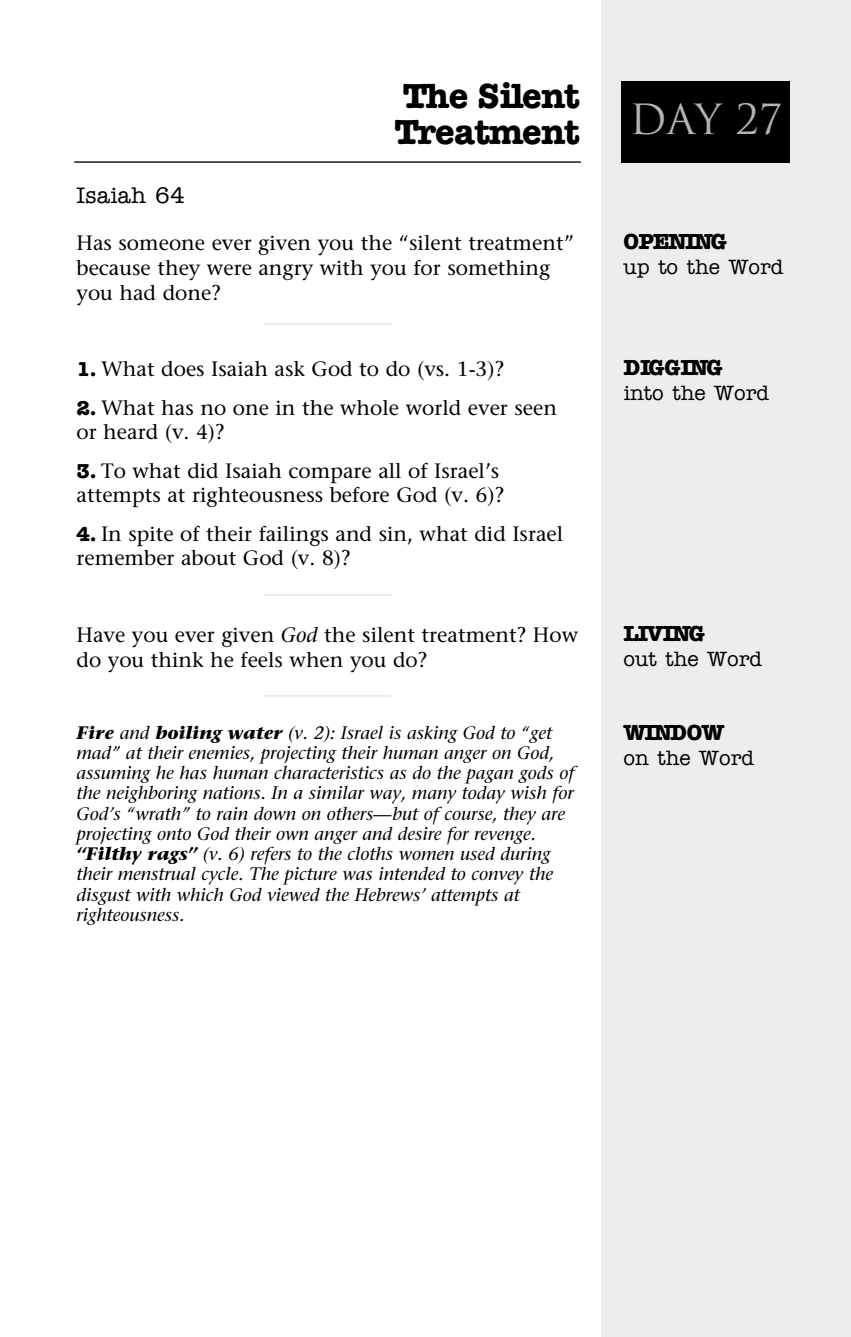
<style>
.page{position:relative;width:851px;height:1337px;background:#fff}
.page>*{position:absolute;margin:0;border:0;box-sizing:border-box;transform-origin:0 0}
.t1{font:40.5px "Trajan";color:#b3b3b3}
.t2{font:700 36px/36px "American Typewriter";letter-spacing:-.035em;color:#000}
.t3{font:700 22.5px "American Typewriter";letter-spacing:-.09em;color:#000}
.t4{font:500 22.5px "American Typewriter";color:#000}
.t5{font:700 22.5px "American Typewriter";letter-spacing:-.055em;color:#000}
.t6{font:20.7px/24.8px "Stone Serif";color:#000}
.t7{font:500 20.7px "American Typewriter";color:#000}
.t8{font:italic 18px/20.2px "Stone Serif";color:#000}
.s1{font-family:"American Typewriter";font-weight:700}
.s2{font-style:italic}
.s3{font-weight:700}
</style>
<div class="page">
<div style="left:601px;top:0;width:249px;height:1336px;background:#ededed"></div>
<div style="left:621px;top:81px;width:169px;height:81px;background:#000"></div>
<hr style="left:74px;top:161px;width:506px;height:2px;background:#000">
<hr style="left:263px;top:323px;width:129px;height:2px;background:#ededed">
<hr style="left:263px;top:594px;width:129px;height:2px;background:#ededed">
<hr style="left:263px;top:695px;width:129px;height:2px;background:#ededed">
<h2 class="t2" style="left:394px;top:81px;width:187px">The Silent<br>Treatment</h2>
<p class="t4" style="left:76px;top:187px;width:110px">Isaiah 64</p>
<p class="t6" style="left:76px;top:233px;width:499px">Has someone ever given you the “silent treatment” because they were angry with you for something you had done?</p>
<p class="t6" style="left:76px;top:359px;width:429px"><span class="s1">1.</span> What does Isaiah ask God to do (vs. 1-3)?</p>
<p class="t6" style="left:76px;top:397px;width:482px"><span class="s1">2.</span> What has no one in the whole world ever seen or heard (v. 4)?</p>
<p class="t6" style="left:76px;top:460px;width:429px"><span class="s1">3.</span> To what did Isaiah compare all of Israel’s attempts at righteousness before God (v. 6)?</p>
<p class="t6" style="left:76px;top:523px;width:488px"><span class="s1">4.</span> In spite of their failings and sin, what did Israel remember about God (v. 8)?</p>
<p class="t6" style="left:76px;top:624px;width:503px">Have you ever given <span class="s2">God</span> the silent treatment? How do you think he feels when you do?</p>
<p class="t8" style="left:76px;top:724px;width:499px"><span class="s3">Fire</span> and <span class="s3">boiling water</span> (v. 2): Israel is asking God to “get mad” at their enemies, projecting their human anger on God, assuming he has human characteristics as do the pagan gods of the neighboring nations. In a similar way, many today wish for God’s “wrath” to rain down on others—but of course, they are projecting onto God their own anger and desire for revenge. <span class="s3">“Filthy rags”</span> (v. 6) refers to the cloths women used during their menstrual cycle. The picture was intended to convey the disgust with which God viewed the Hebrews’ attempts at righteousness.</p>
<h1 class="t1" style="left:629px;top:96px;width:154px">Day 27</h1>
<p class="t3" style="left:623px;top:234px;width:105px">OPENING</p>
<p class="t7" style="left:623px;top:260px;width:161px">up to the Word</p>
<p class="t5" style="left:623px;top:360px;width:100px">DIGGING</p>
<p class="t7" style="left:623px;top:386px;width:147px">into the Word</p>
<p class="t3" style="left:623px;top:625px;width:83px">LIVING</p>
<p class="t7" style="left:623px;top:651px;width:140px">out the Word</p>
<p class="t3" style="left:623px;top:724px;width:102px">WINDOW</p>
<p class="t7" style="left:623px;top:750px;width:132px">on the Word</p>
</div>
